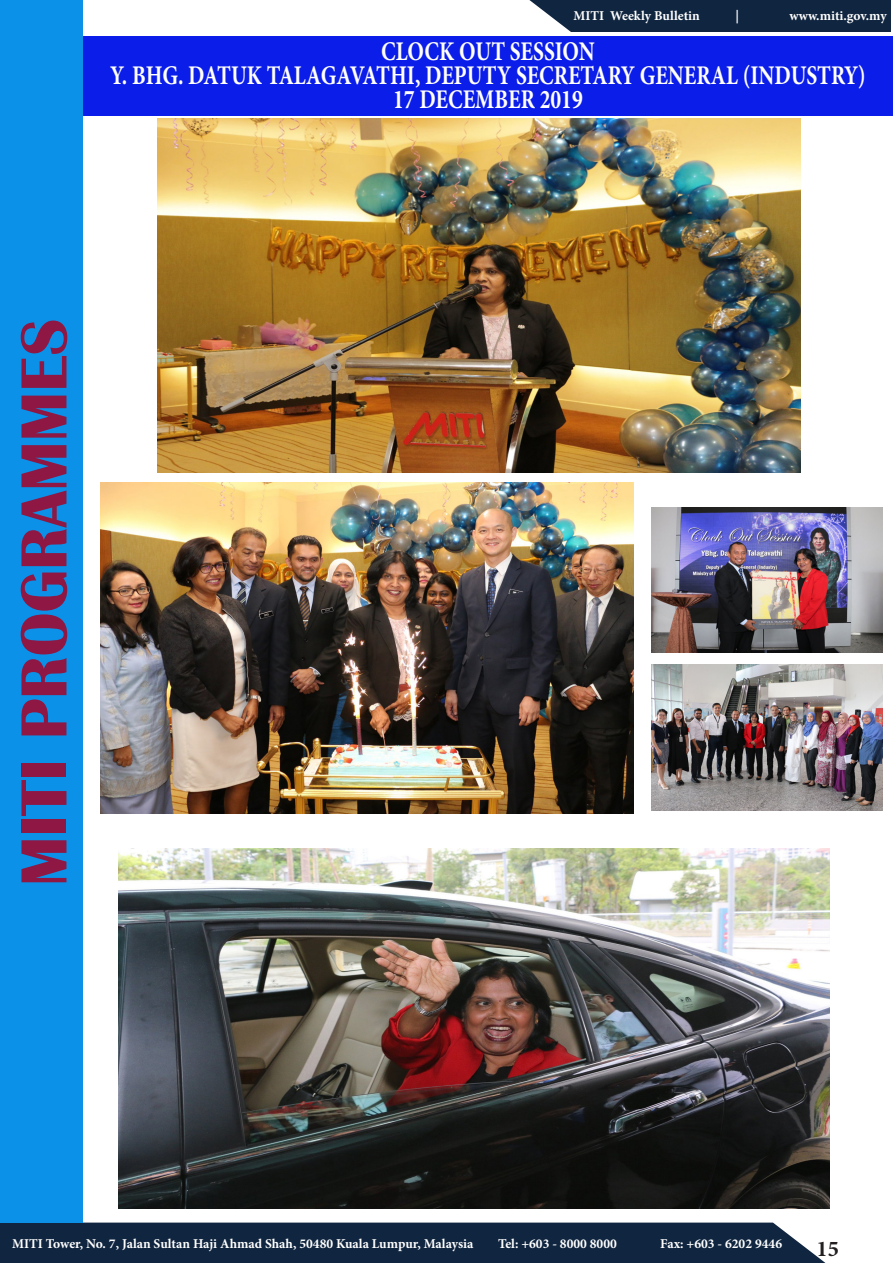
<style>
.page{position:relative;width:893px;height:1263px;background:#fff}
.page>*{position:absolute;margin:0;border:0;box-sizing:border-box;transform-origin:0 0}
.t1{font:700 67.5px "Britannic";color:#8e1843}
.t2{font:700 30px "Minion Pro";color:#fff;scale:.9 1}
.t3{font:700 27px "Minion Pro";color:#fff;scale:.8 1}
.t4{font:700 22.5px "Minion Pro";color:#231f20}
.t5{font:700 13.5px "Minion Pro";color:#fff}
</style>
<div class="page">
<div style="left:0;top:1222px;width:826px;height:41px;background:#10253f"></div>
<div style="left:529px;top:0;width:362px;height:31px;background:#10253f"></div>
<div style="left:0;top:0;width:83px;height:1223px;background:#0b91e8"></div>
<img style="left:158px;top:118px;width:642px;height:355px">
<img style="left:101px;top:483px;width:533px;height:330px">
<img style="left:652px;top:507px;width:230px;height:146px">
<img style="left:652px;top:665px;width:230px;height:145px">
<img style="left:119px;top:849px;width:710px;height:360px">
<div style="left:83px;top:36px;width:810px;height:79px;background:#0b1de8"></div>
<p class="t5" style="left:573px;top:6px;width:128px">MITI Weekly Bulletin</p>
<p class="t5" style="left:735px;top:6px;width:5px">|</p>
<p class="t5" style="left:789px;top:6px;width:99px">www.miti.gov.my</p>
<p class="t3" style="left:381px;top:32px;width:269px">CLOCK OUT SESSION</p>
<p class="t3" style="left:110px;top:56px;width:946px">Y. BHG. DATUK TALAGAVATHI, DEPUTY SECRETARY GENERAL (INDUSTRY)</p>
<p class="t3" style="left:393px;top:80px;width:239px">17 DECEMBER 2019</p>
<p class="t2" style="left:338px;top:37px;width:207px">19 October 2019</p>
<p class="t1" style="left:6px;top:886px;width:569px;rotate:-90deg">MITI PROGRAMMES</p>
<p class="t5" style="left:12px;top:1234px;width:463px">MITI Tower, No. 7, Jalan Sultan Haji Ahmad Shah, 50480 Kuala Lumpur, Malaysia</p>
<p class="t5" style="left:498px;top:1234px;width:120px">Tel: +603 - 8000 8000</p>
<p class="t5" style="left:660px;top:1234px;width:123px">Fax: +603 - 6202 9446</p>
<h3 class="t4" style="left:816px;top:1232px;width:24px">15</h3>
</div>
